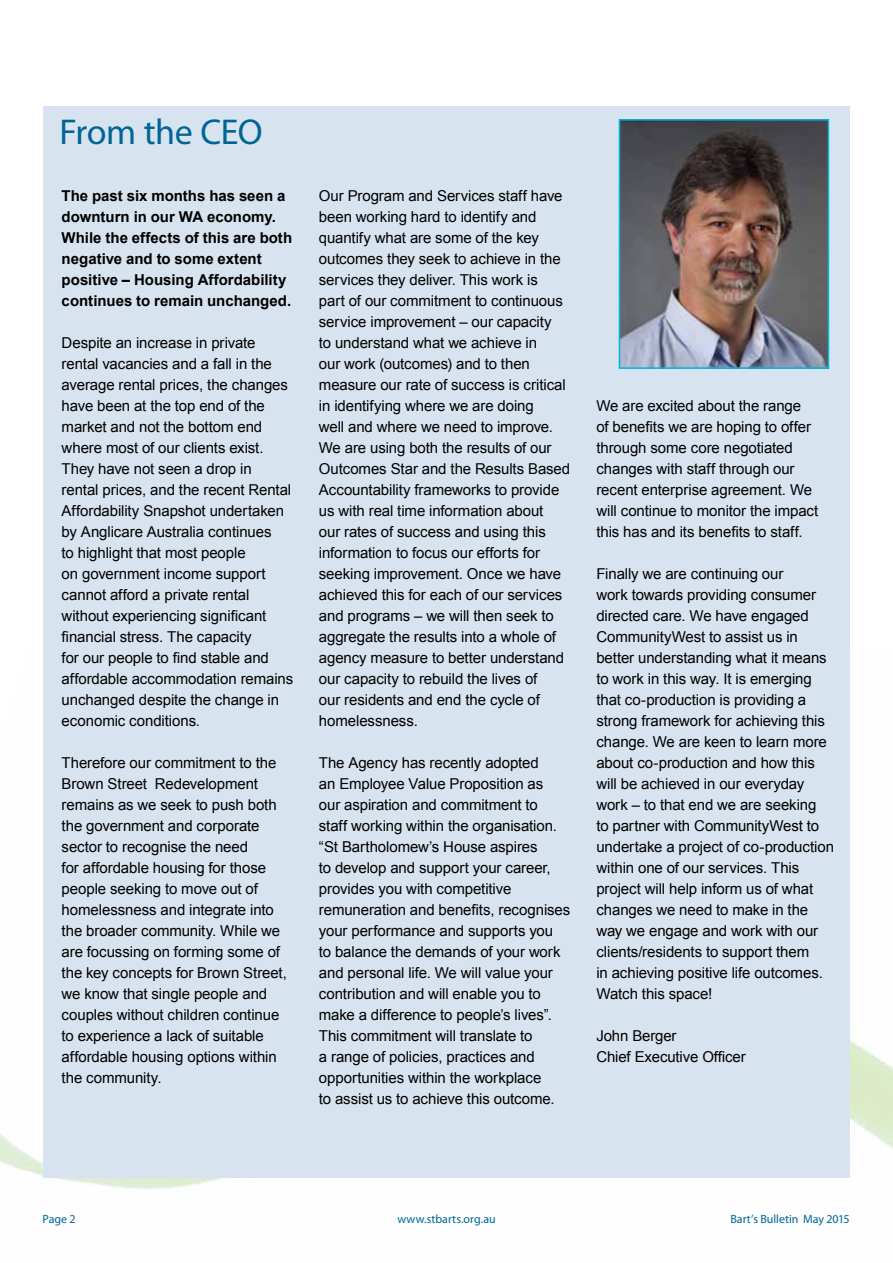
<style>
.page{position:relative;width:893px;height:1263px;background:#fff}
.page>*{position:absolute;margin:0;border:0;box-sizing:border-box;transform-origin:0 0}
.t1{font:36px "Myriad Pro";letter-spacing:-.015em;color:#006594}
.t2{font:15px/21px "Arial";letter-spacing:-.005em;color:#000}
.t3{font:700 15px/21px "Arial";color:#000}
.t4{font:12px "Myriad Pro";color:#006594}
</style>
<div class="page">
<div style="left:43px;top:106px;width:807px;height:1072px;background:#d7e3ef"></div>
<img style="left:622px;top:122px;width:204px;height:244px">
<div style="left:619px;top:119px;width:210px;height:250px;border:2px solid #00b6de"></div>
<h1 class="t1" style="left:60px;top:110px;width:205px">From the CEO</h1>
<p class="t3" style="left:62px;top:185px;width:232px">The past six months has seen a downturn in our WA economy.<br>While the effects of this are both negative and to some extent positive – Housing Affordability continues to remain unchanged.</p>
<p class="t2" style="left:62px;top:332px;width:233px">Despite an increase in private rental vacancies and a fall in the average rental prices, the changes have been at the top end of the market and not the bottom end where most of our clients exist.<br>They have not seen a drop in<br>rental prices, and the recent Rental<br>Affordability Snapshot undertaken by Anglicare Australia continues<br>to highlight that most people<br>on government income support cannot afford a private rental without experiencing significant financial stress. The capacity<br>for our people to find stable and affordable accommodation remains unchanged despite the change in economic conditions.</p>
<p class="t2" style="left:62px;top:752px;width:227px">Therefore our commitment to the<br>Brown Street Redevelopment remains as we seek to push both the government and corporate sector to recognise the need<br>for affordable housing for those people seeking to move out of homelessness and integrate into the broader community. While we are focussing on forming some of the key concepts for Brown Street, we know that single people and couples without children continue to experience a lack of suitable affordable housing options within the community.</p>
<p class="t2" style="left:319px;top:185px;width:253px">Our Program and Services staff have been working hard to identify and quantify what are some of the key outcomes they seek to achieve in the services they deliver. This work is<br>part of our commitment to continuous service improvement – our capacity<br>to understand what we achieve in<br>our work (outcomes) and to then measure our rate of success is critical in identifying where we are doing<br>well and where we need to improve.<br>We are using both the results of our Outcomes Star and the Results Based Accountability frameworks to provide us with real time information about<br>our rates of success and using this information to focus our efforts for seeking improvement. Once we have achieved this for each of our services and programs – we will then seek to aggregate the results into a whole of agency measure to better understand our capacity to rebuild the lives of<br>our residents and end the cycle of homelessness.</p>
<p class="t2" style="left:319px;top:752px;width:253px">The Agency has recently adopted<br>an Employee Value Proposition as<br>our aspiration and commitment to<br>staff working within the organisation. “St Bartholomew’s House aspires<br>to develop and support your career, provides you with competitive remuneration and benefits, recognises your performance and supports you<br>to balance the demands of your work and personal life. We will value your contribution and will enable you to make a difference to people’s lives”.<br>This commitment will translate to<br>a range of policies, practices and opportunities within the workplace<br>to assist us to achieve this outcome.</p>
<p class="t2" style="left:596px;top:395px;width:223px">We are excited about the range<br>of benefits we are hoping to offer through some core negotiated changes with staff through our recent enterprise agreement. We will continue to monitor the impact this has and its benefits to staff.</p>
<p class="t2" style="left:596px;top:563px;width:239px">Finally we are continuing our<br>work towards providing consumer directed care. We have engaged<br>CommunityWest to assist us in better understanding what it means to work in this way. It is emerging that co-production is providing a strong framework for achieving this change. We are keen to learn more about co-production and how this will be achieved in our everyday work – to that end we are seeking<br>to partner with CommunityWest to undertake a project of co-production within one of our services. This project will help inform us of what changes we need to make in the way we engage and work with our clients/residents to support them<br>in achieving positive life outcomes.<br>Watch this space!</p>
<p class="t2" style="left:596px;top:1025px;width:151px">John Berger<br>Chief Executive Officer</p>
<p class="t4" style="left:43px;top:1212px;width:35px">Page 2</p>
<p class="t4" style="left:397px;top:1212px;width:100px">www.stbarts.org.au</p>
<p class="t4" style="left:730px;top:1212px;width:121px">Bart’s Bulletin May 2015</p>
</div>
